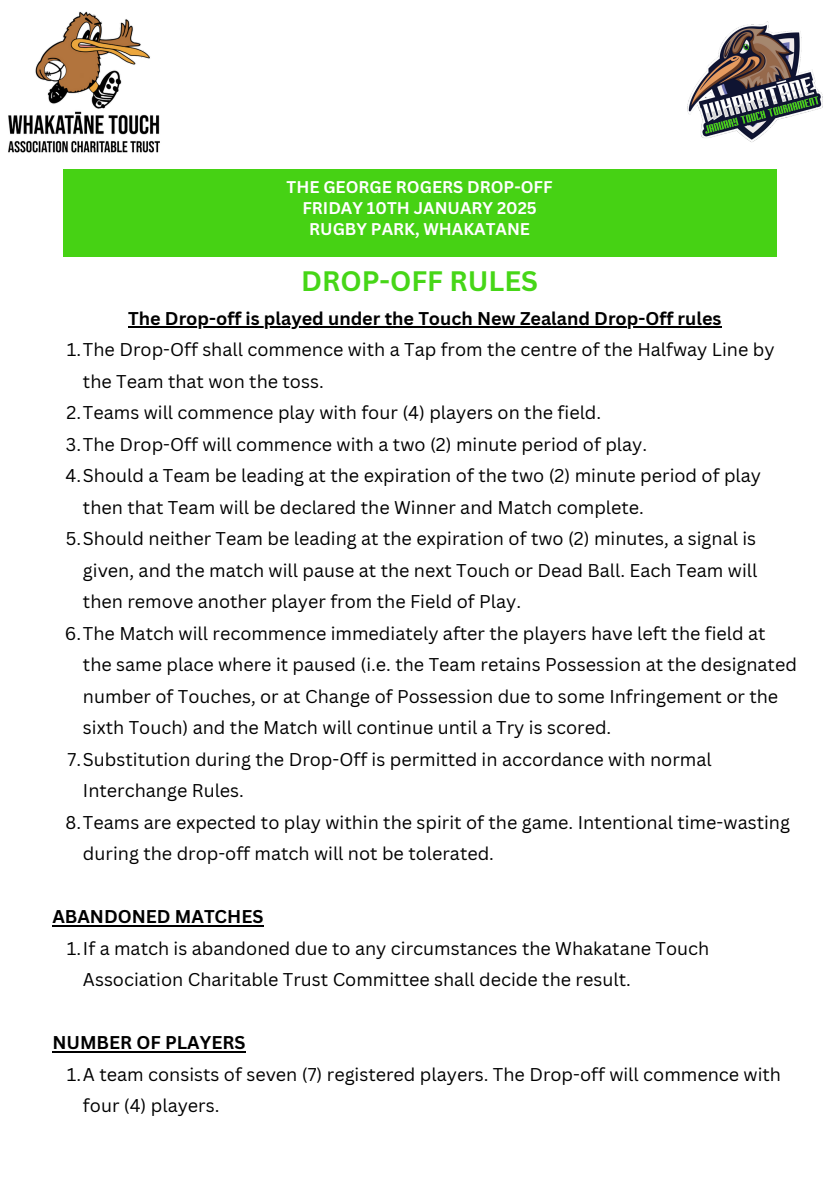
<style>
.page{position:relative;width:839px;height:1191px;background:#fff}
.page>*{position:absolute;margin:0;border:0;box-sizing:border-box;transform-origin:0 0}
.t1{font:700 27.4px "Canva Sans";color:#46d617}
.t2{font:18px/31.6px "Canva Sans";color:#000}
.t3{font:700 18px "Canva Sans";color:#000}
.t4{font:700 16.4px/21px "Canva Sans";color:#fff;text-align:center}
</style>
<div class="page">
<div style="left:64px;top:169px;width:712px;height:87px;background:#46d214"></div>
<hr style="left:128px;top:326px;width:594px;height:2px;background:#000">
<hr style="left:52px;top:925px;width:212px;height:1px;background:#000">
<hr style="left:52px;top:1051px;width:193px;height:1px;background:#000">
<img style="left:8px;top:11px;width:152px;height:142px">
<img style="left:687px;top:21px;width:136px;height:121px">
<p class="t4" style="left:286px;top:176px;width:267px">THE GEORGE ROGERS DROP-OFF<br>FRIDAY 10TH JANUARY 2025<br>RUGBY PARK, WHAKATANE</p>
<p class="t1" style="left:301px;top:261px;width:238px">DROP-OFF RULES</p>
<h2 class="t3" style="left:128px;top:306px;width:594px">The Drop-off is played under the Touch New Zealand Drop-Off rules</h2>
<h1 class="t2" style="left:83px;top:334px;width:693px;text-indent:-16px">1.The Drop-Off shall commence with a Tap from the centre of the Halfway Line by the Team that won the toss.</h1>
<h3 class="t2" style="left:66px;top:397px;width:536px">2.Teams will commence play with four (4) players on the field.</h3>
<p class="t2" style="left:66px;top:428px;width:582px">3.The Drop-Off will commence with a two (2) minute period of play.</p>
<p class="t2" style="left:83px;top:460px;width:679px;text-indent:-17px">4.Should a Team be leading at the expiration of the two (2) minute period of play then that Team will be declared the Winner and Match complete.</p>
<p class="t2" style="left:83px;top:523px;width:676px;text-align:justify;text-indent:-17px">5.Should neither Team be leading at the expiration of two (2) minutes, a signal is given, and the match will pause at the next Touch or Dead Ball. Each Team will then remove another player from the Field of Play.</p>
<p class="t2" style="left:83px;top:617px;width:715px;text-indent:-18px">6.The Match will recommence immediately after the players have left the field at the same place where it paused (i.e. the Team retains Possession at the designated number of Touches, or at Change of Possession due to some Infringement or the sixth Touch) and the Match will continue until a Try is scored.</p>
<p class="t2" style="left:83px;top:743px;width:630px;text-indent:-15px">7.Substitution during the Drop-Off is permitted in accordance with normal<br>Interchange Rules.</p>
<p class="t2" style="left:83px;top:806px;width:708px;text-indent:-17px">8.Teams are expected to play within the spirit of the game. Intentional time-wasting during the drop-off match will not be tolerated.</p>
<p class="t3" style="left:52px;top:904px;width:213px">ABANDONED MATCHES</p>
<p class="t2" style="left:83px;top:932px;width:628px;text-indent:-16px">1.If a match is abandoned due to any circumstances the Whakatane Touch<br>Association Charitable Trust Committee shall decide the result.</p>
<h2 class="t3" style="left:52px;top:1030px;width:194px">NUMBER OF PLAYERS</h2>
<p class="t2" style="left:83px;top:1058px;width:699px;text-indent:-16px">1.A team consists of seven (7) registered players. The Drop-off will commence with four (4) players.</p>
</div>
